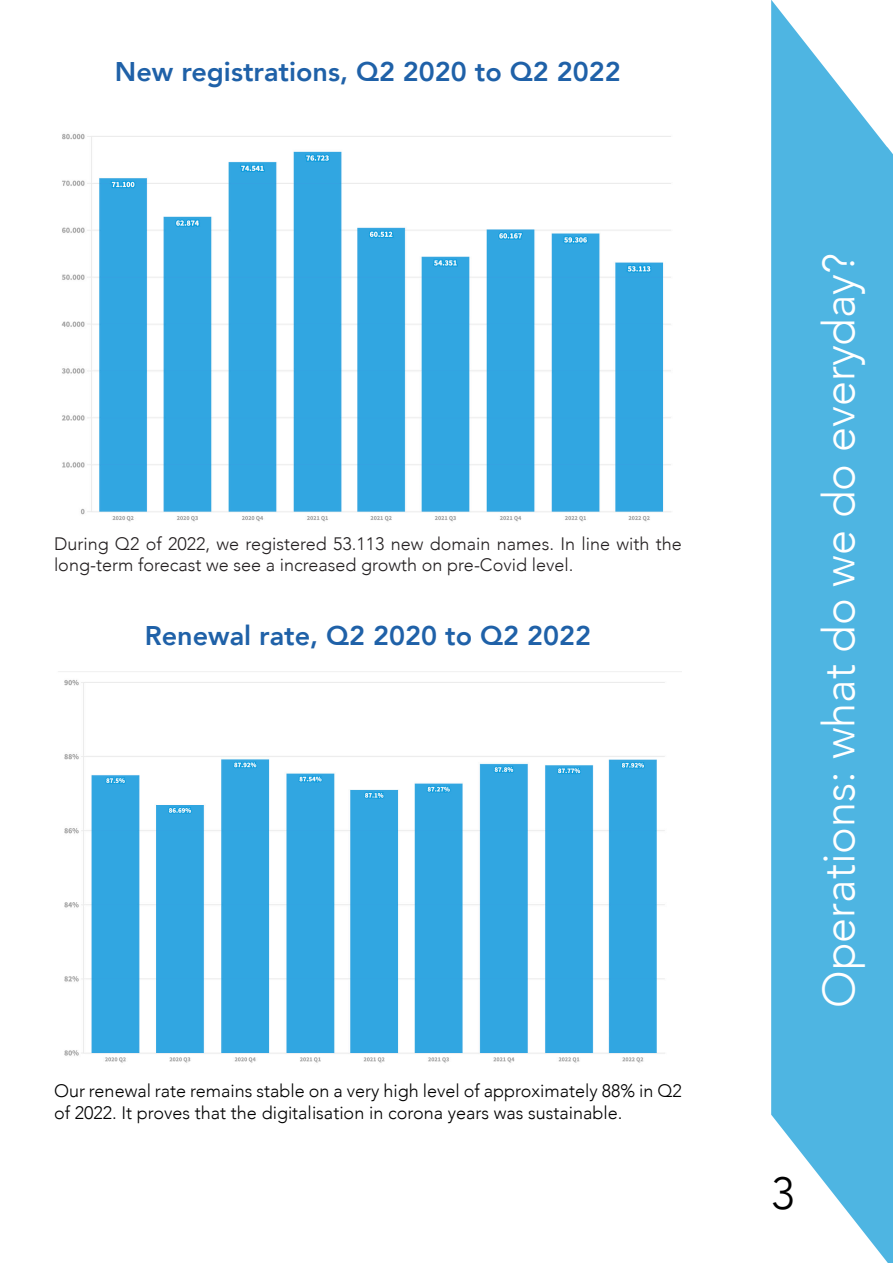
<style>
.page{position:relative;width:893px;height:1263px;background:#fff}
.page>*{position:absolute;margin:0;border:0;box-sizing:border-box;transform-origin:0 0}
.Page_title{font:300 45px "Avenir";color:#fff}
.t1{font:300 45px "Avenir";color:#000}
.Inline_titles{font:800 27px "Avenir";color:#1f61a8}
.t2{font:300 18px/21.6px "Avenir";color:#000}
.t3{font:300 18px/21.6px "Avenir";color:#231f20}
</style>
<div class="page">
<svg style="left:771px;top:0;width:122px;height:1263px;background:#63bde5"></svg>
<img style="left:61px;top:134px;width:610px;height:388px">
<img style="left:64px;top:680px;width:601px;height:383px">
<h3 class="Inline_titles" style="left:115px;top:51px;width:507px">New registrations, Q2 2020 to Q2 2022</h3>
<p class="t3" style="left:54px;top:533px;width:629px">During Q2 of 2022, we registered 53.113 new domain names. In line with the long-term forecast we see a increased growth on pre-Covid level.</p>
<h3 class="Inline_titles" style="left:145px;top:615px;width:448px">Renewal rate, Q2 2020 to Q2 2022</h3>
<p class="t2" style="left:54px;top:1080px;width:629px">Our renewal rate remains stable on a very high level of approximately 88% in Q2 of 2022. It proves that the digitalisation in corona years was sustainable.</p>
<h1 class="Page_title" style="left:812px;top:1008px;width:756px;rotate:-90deg">Operations: what do we do everyday?</h1>
<h1 class="t1" style="left:771px;top:1166px;width:25px">3</h1>
</div>
